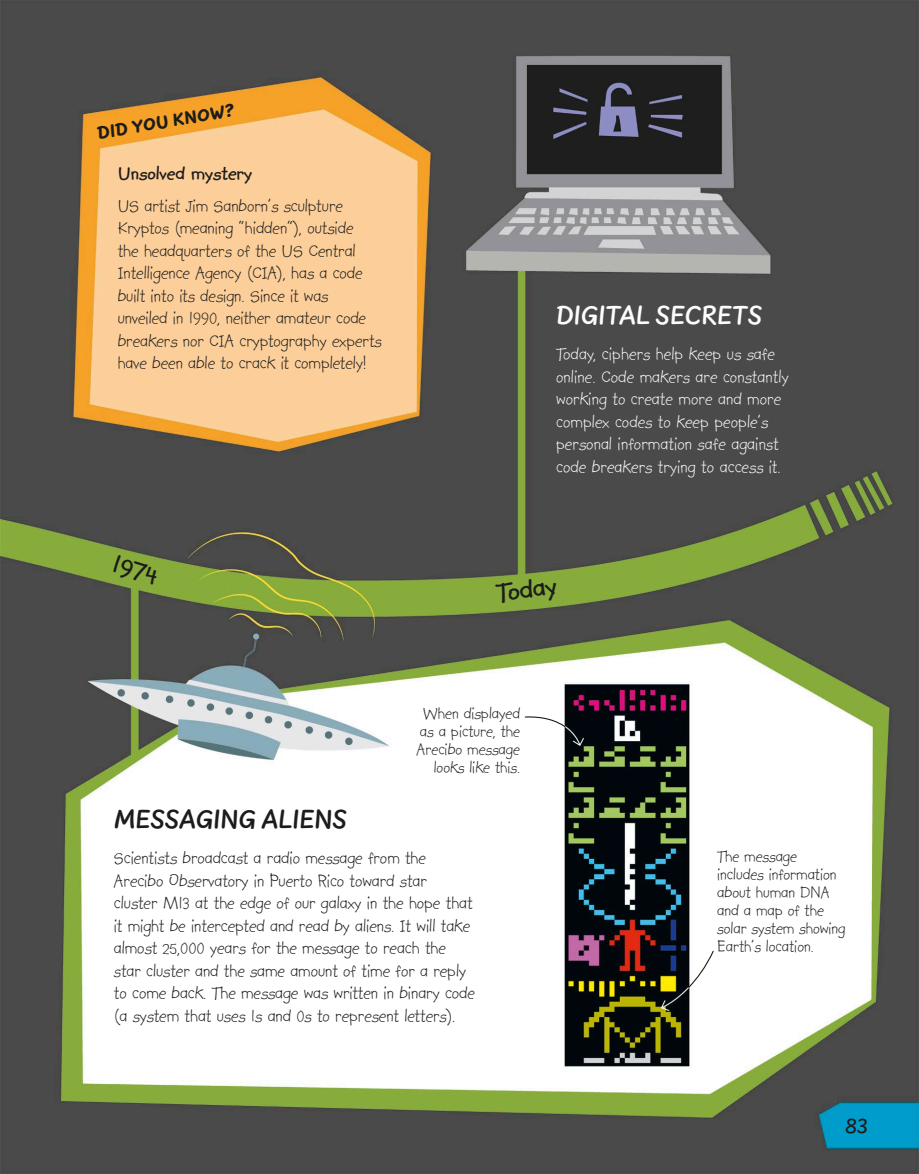
<style>
.page{position:relative;width:919px;height:1174px;background:#fff}
.page>*{position:absolute;margin:0;border:0;box-sizing:border-box;transform-origin:0 0}
.t1{font:700 27px "Uberhand Pro";letter-spacing:.005em;color:#1c1c1a}
.t2{font:700 27px "Uberhand Pro";letter-spacing:.005em;color:#fdfdfd}
.t3{font:700 21px "Kidprint MT Pro";color:#1c1c1a}
.t4{font:500 21px "Uberhand Pro";color:#1c1c1a}
.t5{font:19.5px/22.5px "Kidprint MT Pro";color:#1c1c1a}
.t6{font:19.5px/22.5px "Kidprint MT Pro";letter-spacing:.005em;color:#fdfdfd}
.t7{font:18px/18px "Kidprint MT Pro";color:#1c1c1a;text-align:right}
.t8{font:900 18px "Uberhand Pro";color:#1c1c1a}
</style>
<div class="page">
<img style="left:0;top:0;width:918px;height:1174px">
<svg style="left:524px;top:716px;width:42px;height:12px"></svg>
<svg style="left:687px;top:949px;width:27px;height:40px"></svg>
<svg style="left:113px;top:555px;width:46px;height:30px"></svg>
<div style="left:495px;top:579px;width:64px;height:25px;background:#87ac3b"></div>
<p class="t8" style="left:95px;top:120px;width:140px;rotate:-10deg">DID YOU KNOW?</p>
<p class="t3" style="left:118px;top:162px;width:136px">Unsolved mystery</p>
<p class="t5" style="left:118px;top:194px;width:265px">US artist Jim Sanborn’s sculpture Kryptos (meaning “hidden”), outside<br>the headquarters of the US Central Intelligence Agency (CIA), has a code built into its design. Since it was unveiled in 1990, neither amateur code breakers nor CIA cryptography experts have been able to crack it completely!</p>
<h1 class="t2" style="left:556px;top:295px;width:207px">DIGITAL SECRETS</h1>
<p class="t6" style="left:556px;top:343px;width:234px">Today, ciphers help keep us safe online. Code makers are constantly working to create more and more complex codes to keep people’s personal information safe against code breakers trying to access it.</p>
<p class="t7" style="left:416px;top:704px;width:105px">When displayed as a picture, the<br>Arecibo message looks like this.</p>
<h1 class="t1" style="left:114px;top:799px;width:234px">MESSAGING ALIENS</h1>
<p class="t5" style="left:114px;top:847px;width:362px">Scientists broadcast a radio message from the Arecibo Observatory in Puerto Rico toward star cluster M13 at the edge of our galaxy in the hope that it might be intercepted and read by aliens. It will take almost 25,000 years for the message to reach the star cluster and the same amount of time for a reply to come back. The message was written in binary code (a system that uses 1s and 0s to represent letters).</p>
<p class="t7" style="left:717px;top:847px;width:130px;text-align:left">The message includes information about human DNA and a map of the solar system showing<br>Earth’s location.</p>
<p class="t4" style="left:845px;top:1110px;width:24px">83</p>
</div>
